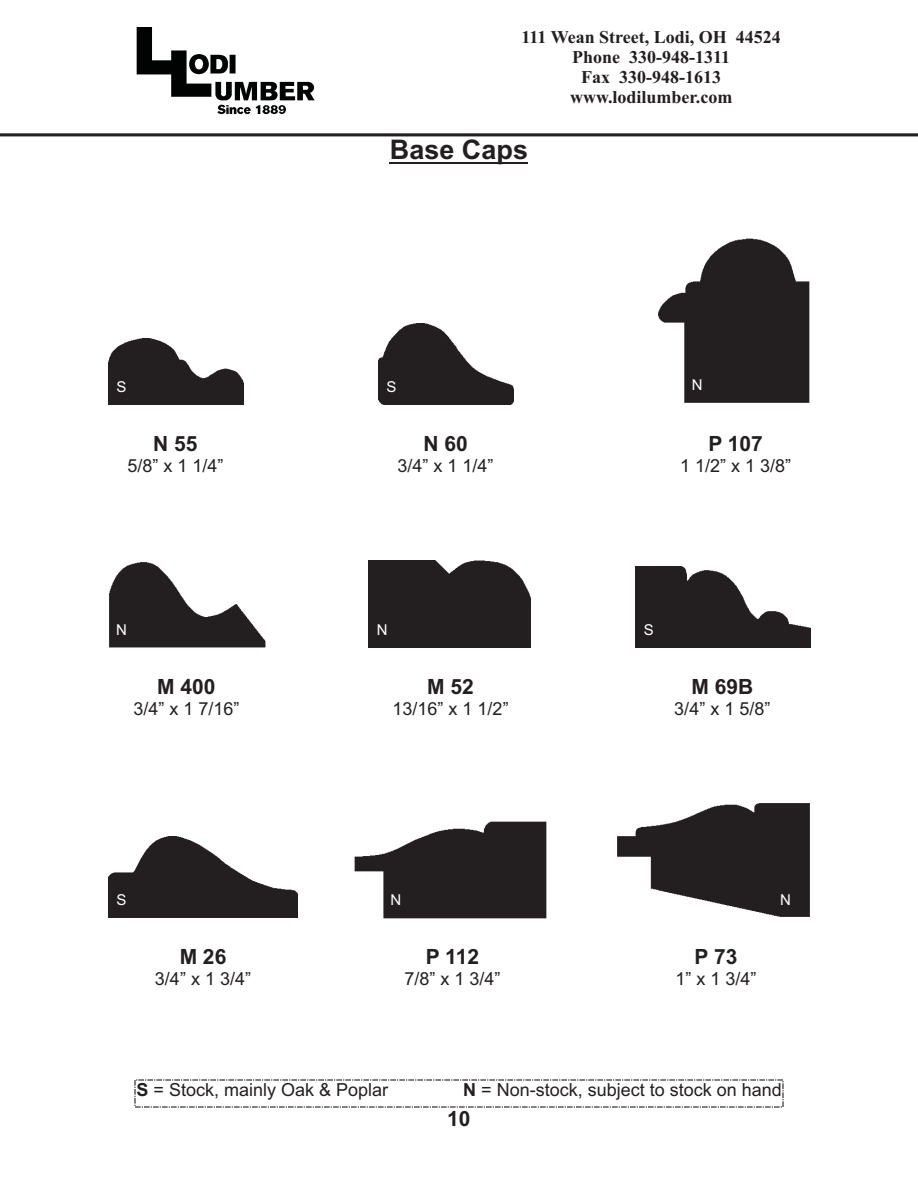
<style>
.page{position:relative;width:918px;height:1188px;background:#fff}
.page>*{position:absolute;margin:0;border:0;box-sizing:border-box;transform-origin:0 0}
.t1{font:700 27px "Arial";color:#231f20}
.t2{font:700 21px "Arial";color:#231f20}
.t3{font:18px "Arial";color:#231f20}
.t4{font:700 18px/20px "Times New Roman";color:#231f20;text-align:center}
.t5{font:15px "Arial";color:#fff}
.s1{font-weight:700}
</style>
<div class="page">
<img style="left:136px;top:27px;width:179px;height:88px">
<img style="left:0;top:133px;width:918px;height:4px">
<hr style="left:390px;top:162px;width:138px;height:1px;background:#231f20">
<svg style="left:134px;top:1079px;width:650px;height:29px"></svg>
<img style="left:378px;top:324px;width:135px;height:81px">
<img style="left:658px;top:238px;width:152px;height:165px">
<div style="left:369px;top:561px;width:162px;height:87px;background:#231f20"></div>
<img style="left:635px;top:567px;width:175px;height:81px">
<img style="left:108px;top:837px;width:189px;height:81px">
<img style="left:354px;top:821px;width:193px;height:98px">
<img style="left:617px;top:803px;width:193px;height:114px">
<img style="left:108px;top:338px;width:135px;height:67px">
<img style="left:109px;top:562px;width:156px;height:86px">
<p class="t4" style="left:522px;top:29px;width:261px">111 Wean Street, Lodi, OH 44524<br>Phone 330-948-1311<br>Fax 330-948-1613 www.lodilumber.com</p>
<h1 class="t1" style="left:390px;top:140px;width:140px">Base Caps</h1>
<p class="t5" style="left:116px;top:381px;width:12px">S</p>
<p class="t5" style="left:692px;top:379px;width:12px">N</p>
<p class="t5" style="left:386px;top:381px;width:12px">S</p>
<p class="t2" style="left:153px;top:436px;width:46px">N 55</p>
<p class="t3" style="left:127px;top:459px;width:98px">5/8” x 1 1/4”</p>
<p class="t2" style="left:423px;top:436px;width:46px">N 60</p>
<p class="t3" style="left:398px;top:459px;width:98px">3/4” x 1 1/4”</p>
<p class="t2" style="left:708px;top:436px;width:56px">P 107</p>
<p class="t3" style="left:680px;top:459px;width:113px">1 1/2” x 1 3/8”</p>
<p class="t5" style="left:116px;top:624px;width:12px">N</p>
<p class="t5" style="left:377px;top:624px;width:12px">N</p>
<p class="t5" style="left:644px;top:624px;width:12px">S</p>
<p class="t2" style="left:157px;top:679px;width:60px">M 400</p>
<p class="t3" style="left:133px;top:702px;width:108px">3/4” x 1 7/16”</p>
<p class="t2" style="left:427px;top:679px;width:48px">M 52</p>
<p class="t3" style="left:393px;top:702px;width:118px">13/16” x 1 1/2”</p>
<p class="t2" style="left:691px;top:679px;width:63px">M 69B</p>
<p class="t3" style="left:674px;top:702px;width:98px">3/4” x 1 5/8”</p>
<p class="t5" style="left:116px;top:894px;width:12px">S</p>
<p class="t2" style="left:180px;top:949px;width:48px">M 26</p>
<p class="t3" style="left:155px;top:972px;width:98px">3/4” x 1 3/4”</p>
<p class="t5" style="left:390px;top:894px;width:12px">N</p>
<p class="t5" style="left:780px;top:894px;width:12px">N</p>
<p class="t2" style="left:426px;top:949px;width:55px">P 112</p>
<p class="t3" style="left:404px;top:972px;width:98px">7/8” x 1 3/4”</p>
<p class="t2" style="left:695px;top:949px;width:44px">P 73</p>
<p class="t3" style="left:676px;top:972px;width:83px">1” x 1 3/4”</p>
<p class="t3" style="left:137px;top:1083px;width:253px"><span class="s1">S</span> = Stock, mainly Oak &amp; Poplar</p>
<p class="t3" style="left:463px;top:1083px;width:320px"><span class="s1">N</span> = Non-stock, subject to stock on hand</p>
<p class="t2" style="left:447px;top:1111px;width:25px">10</p>
</div>
